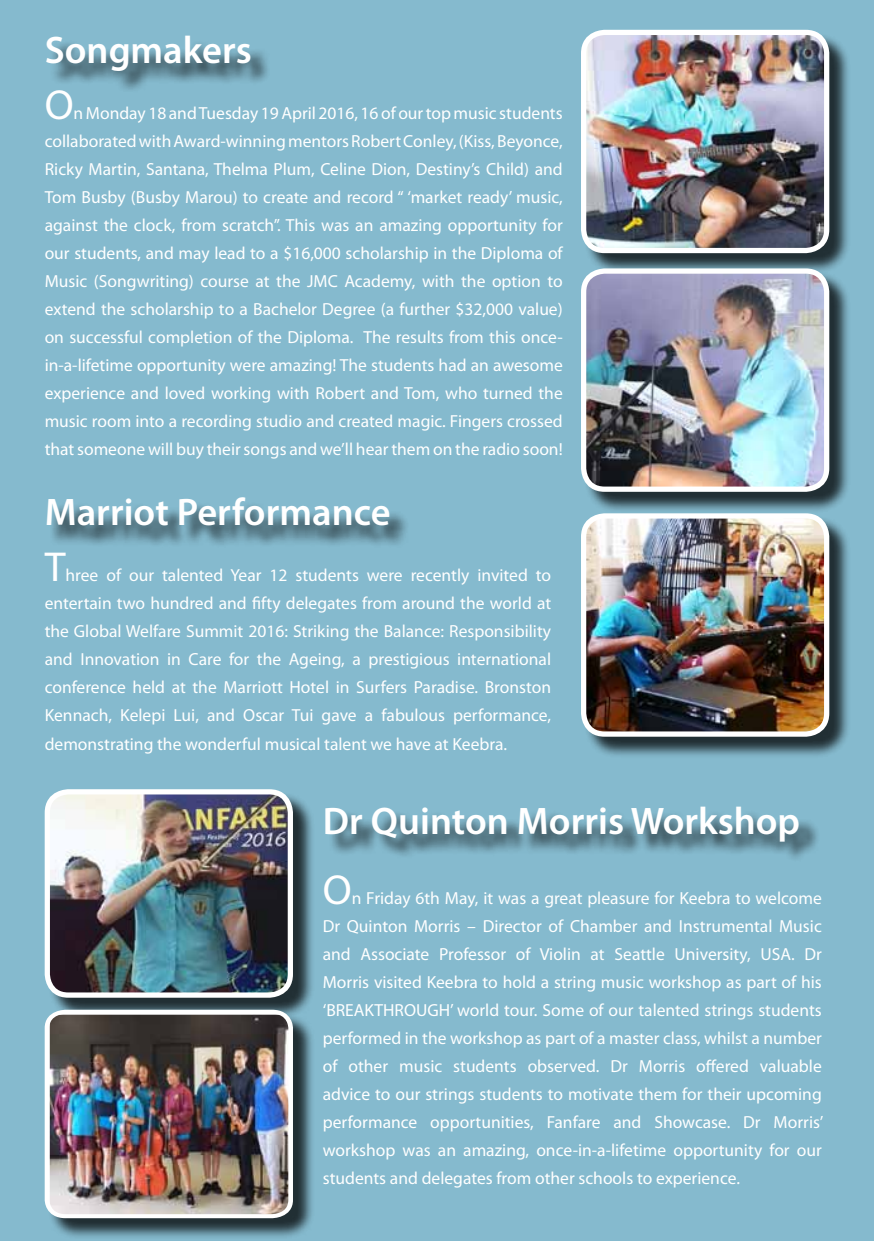
<style>
.page{position:relative;width:874px;height:1241px;background:#fff}
.page>*{position:absolute;margin:0;border:0;box-sizing:border-box;transform-origin:0 0}
.t1{font:42px "Myriad Pro";color:#fff}
.t2{font:600 38.5px "Myriad Pro";color:#fff}
.t3{font:17.5px/28px "Myriad Pro";color:#fff;text-align:justify}
</style>
<div class="page">
<div style="left:0;top:0;width:873px;height:1240px;background:#85bace"></div>
<div style="left:583px;top:32px;width:267px;height:243px;background:#000;opacity:.75"></div>
<img style="left:584px;top:32px;width:242px;height:218px">
<div style="left:580px;top:30px;width:248px;height:223px;border:5px solid #fff;border-radius:21px"></div>
<div style="left:47px;top:791px;width:267px;height:228px;background:#000;opacity:.75"></div>
<img style="left:47px;top:791px;width:242px;height:203px">
<div style="left:45px;top:789px;width:248px;height:208px;border:5px solid #fff;border-radius:21px"></div>
<div style="left:47px;top:1012px;width:267px;height:227px;background:#000;opacity:.75"></div>
<img style="left:44px;top:1007px;width:251px;height:212px">
<div style="left:328px;top:810px;width:491px;height:52px;background:#000;opacity:.75"></div>
<div style="left:583px;top:271px;width:267px;height:242px;background:#000;opacity:.75"></div>
<img style="left:583px;top:271px;width:243px;height:218px">
<div style="left:580px;top:268px;width:248px;height:223px;border:5px solid #fff;border-radius:21px"></div>
<div style="left:583px;top:516px;width:267px;height:242px;background:#000;opacity:.75"></div>
<img style="left:583px;top:516px;width:243px;height:218px">
<div style="left:580px;top:513px;width:248px;height:223px;border:5px solid #fff;border-radius:21px"></div>
<div style="left:50px;top:501px;width:360px;height:46px;background:#000;opacity:.75"></div>
<div style="left:50px;top:40px;width:222px;height:53px;background:#000;opacity:.75"></div>
<h2 class="t2" style="left:45px;top:26px;width:209px">Songmakers</h2>
<h1 class="t1" style="left:45px;top:79px;width:30px">O</h1>
<p class="t3" style="left:45px;top:99px;width:519px;text-indent:29px">n Monday 18 and Tuesday 19 April 2016, 16 of our top music students collaborated with Award-winning mentors Robert Conley, (Kiss, Beyonce, Ricky Martin, Santana, Thelma Plum, Celine Dion, Destiny’s Child) and Tom Busby (Busby Marou) to create and record “ ‘market ready’ music, against the clock, from scratch”. This was an amazing opportunity for our students, and may lead to a $16,000 scholarship in the Diploma of Music (Songwriting) course at the JMC Academy, with the option to extend the scholarship to a Bachelor Degree (a further $32,000 value) on successful completion of the Diploma. The results from this once&shy;in-a-lifetime opportunity were amazing! The students had an awesome experience and loved working with Robert and Tom, who turned the music room into a recording studio and created magic. Fingers crossed that someone will buy their songs and we’ll hear them on the radio soon!</p>
<h2 class="t2" style="left:45px;top:488px;width:347px">Marriot Performance</h2>
<h1 class="t1" style="left:45px;top:541px;width:22px">T</h1>
<p class="t3" style="left:45px;top:561px;width:508px;text-indent:21px">hree of our talented Year 12 students were recently invited to entertain two hundred and fifty delegates from around the world at the Global Welfare Summit 2016: Striking the Balance: Responsibility and Innovation in Care for the Ageing, a prestigious international conference held at the Marriott Hotel in Surfers Paradise. Bronston Kennach, Kelepi Lui, and Oscar Tui gave a fabulous performance, demonstrating the wonderful musical talent we have at Keebra.</p>
<h2 class="t2" style="left:322px;top:796px;width:478px">Dr Quinton Morris Workshop</h2>
<h1 class="t1" style="left:322px;top:863px;width:30px">O</h1>
<p class="t3" style="left:322px;top:883px;width:502px;text-indent:29px">n Friday 6th May, it was a great pleasure for Keebra to welcome Dr Quinton Morris – Director of Chamber and Instrumental Music and Associate Professor of Violin at Seattle University, USA. Dr Morris visited Keebra to hold a string music workshop as part of his ‘BREAKTHROUGH’ world tour. Some of our talented strings students performed in the workshop as part of a master class, whilst a number of other music students observed. Dr Morris offered valuable advice to our strings students to motivate them for their upcoming performance opportunities, Fanfare and Showcase. Dr Morris’ workshop was an amazing, once-in-a-lifetime opportunity for our students and delegates from other schools to experience.</p>
</div>
